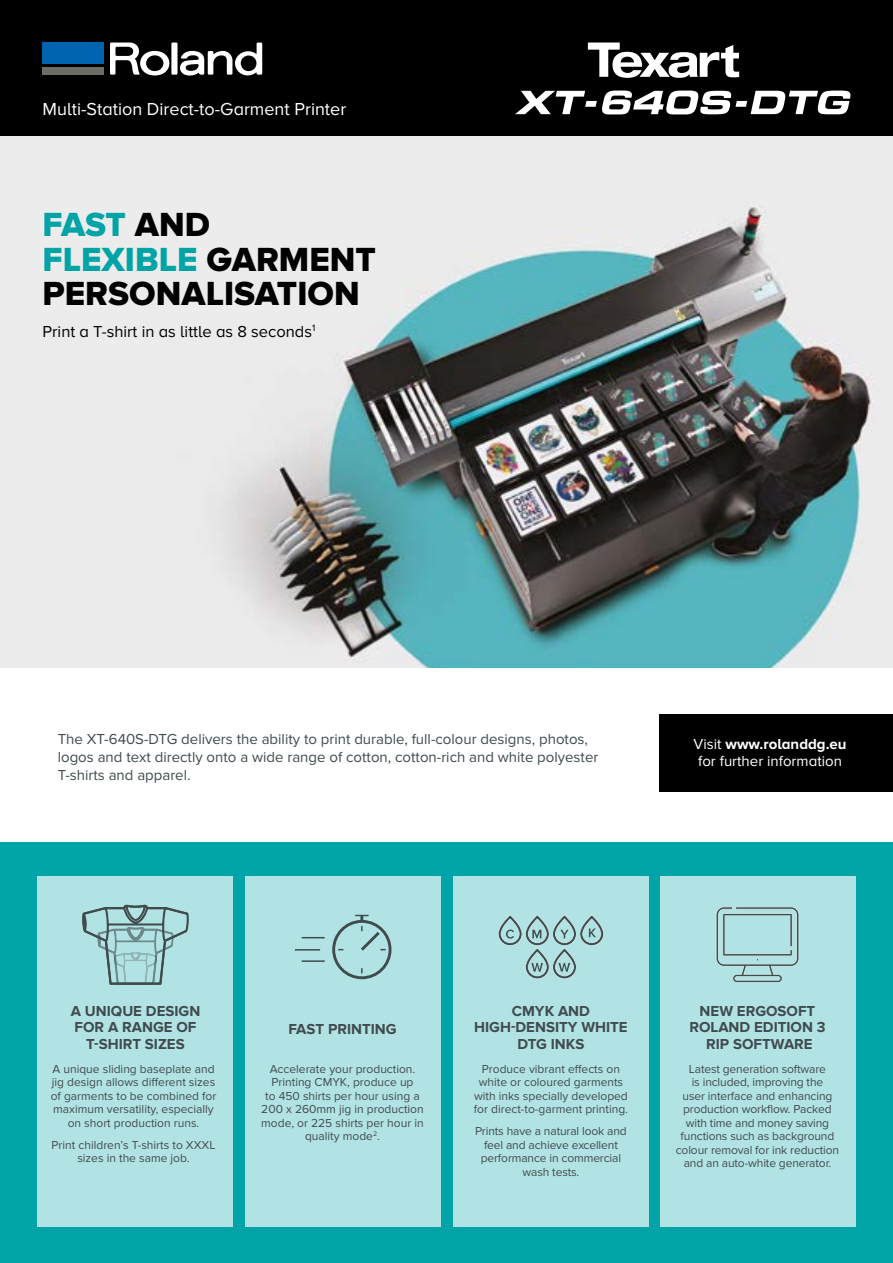
<style>
.page{position:relative;width:893px;height:1263px;background:#fff}
.page>*{position:absolute;margin:0;border:0;box-sizing:border-box;transform-origin:0 0}
.t1{font:34.65px/34.7px "Proxima Nova A Extrabld";color:#000}
.t2{font:18px "Proxima Nova A";color:#fff}
.t3{font:16.5px "Proxima Nova A";color:#000}
.t4{font:15px/18px "Proxima Nova";color:#404b4e}
.t5{font:700 15px/16.5px "Proxima Nova";color:#404b4e;text-align:center}
.t6{font:15px/16.5px "Proxima Nova A";color:#fff}
.t7{font:12px/13.5px "Proxima Nova";color:#404b4e;text-align:center}
.s1{color:#00a3a6}
.s2{font-weight:700}
</style>
<div class="page">
<div style="left:0;top:0;width:893px;height:138px;background:#000"></div>
<div style="left:171px;top:43px;width:7px;height:32px;background:#fff"></div>
<svg style="left:180px;top:43px;width:82px;height:33px"></svg>
<svg style="left:110px;top:43px;width:59px;height:32px"></svg>
<div style="left:43px;top:67px;width:61px;height:8px;background:#6b6d67"></div>
<div style="left:43px;top:43px;width:61px;height:21px;background:#0063af"></div>
<div style="left:0;top:842px;width:893px;height:421px;background:#00a3a6"></div>
<div style="left:38px;top:876px;width:195px;height:351px;background:#b2e3e4"></div>
<div style="left:245px;top:876px;width:195px;height:351px;background:#b2e3e4"></div>
<div style="left:453px;top:876px;width:196px;height:351px;background:#b2e3e4"></div>
<div style="left:660px;top:876px;width:195px;height:351px;background:#b2e3e4"></div>
<img style="left:0;top:136px;width:893px;height:532px">
<div style="left:660px;top:714px;width:233px;height:77px;background:#000"></div>
<svg style="left:588px;top:43px;width:151px;height:35px"></svg>
<svg style="left:515px;top:91px;width:335px;height:23px"></svg>
<svg style="left:83px;top:905px;width:105px;height:80px"></svg>
<svg style="left:332px;top:915px;width:59px;height:64px"></svg>
<svg style="left:295px;top:949px;width:25px;height:1px"></svg>
<svg style="left:302px;top:937px;width:23px;height:1px"></svg>
<hr style="left:302px;top:960px;width:23px;height:2px;background:#404b4e">
<svg style="left:498px;top:914px;width:106px;height:65px"></svg>
<svg style="left:716px;top:907px;width:83px;height:76px"></svg>
<h2 class="t2" style="left:43px;top:99px;width:305px">Multi-Station Direct-to-Garment Printer</h2>
<h1 class="t1" style="left:43px;top:208px;width:335px"><span class="s1">FAST</span> AND<br><span class="s1">FLEXIBLE</span> GARMENT<br>PERSONALISATION</h1>
<h3 class="t3" style="left:43px;top:322px;width:274px">Print a T-shirt in as little as 8 seconds<sup>1</sup></h3>
<p class="t4" style="left:58px;top:730px;width:542px">The XT-640S-DTG delivers the ability to print durable, full-colour designs, photos, logos and text directly onto a wide range of cotton, cotton-rich and white polyester<br>T-shirts and apparel.</p>
<p class="t6" style="left:694px;top:736px;width:154px">Visit <span class="s2">www.rolanddg.eu </span>for further information</p>
<p class="t5" style="left:71px;top:1003px;width:131px">A UNIQUE DESIGN<br>FOR A RANGE OF<br>T-SHIRT SIZES</p>
<p class="t7" style="left:51px;top:1062px;width:167px">A unique sliding baseplate and jig design allows different sizes of garments to be combined for maximum versatility, especially on short production runs.</p>
<p class="t7" style="left:52px;top:1138px;width:166px">Print children’s T-shirts to XXXL sizes in the same job.</p>
<p class="t5" style="left:288px;top:1021px;width:110px">FAST PRINTING</p>
<p class="t7" style="left:261px;top:1062px;width:164px">Accelerate your production.<br>Printing CMYK, produce up<br>to 450 shirts per hour using a<br>200 x 260mm jig in production mode, or 225 shirts per hour in quality mode<sup>2</sup>.</p>
<p class="t5" style="left:474px;top:1003px;width:155px">CMYK AND<br>HIGH-DENSITY WHITE<br>DTG INKS</p>
<p class="t5" style="left:689px;top:1003px;width:138px">NEW ERGOSOFT<br>ROLAND EDITION 3<br>RIP SOFTWARE</p>
<p class="t7" style="left:474px;top:1062px;width:156px">Produce vibrant effects on white or coloured garments with inks specially developed for direct-to-garment printing.</p>
<p class="t7" style="left:475px;top:1124px;width:153px">Prints have a natural look and feel and achieve excellent performance in commercial wash tests.</p>
<p class="t7" style="left:676px;top:1062px;width:165px">Latest generation software<br>is included, improving the<br>user interface and enhancing production workflow. Packed with time and money saving functions such as background colour removal for ink reduction and an auto-white generator.</p>
</div>
